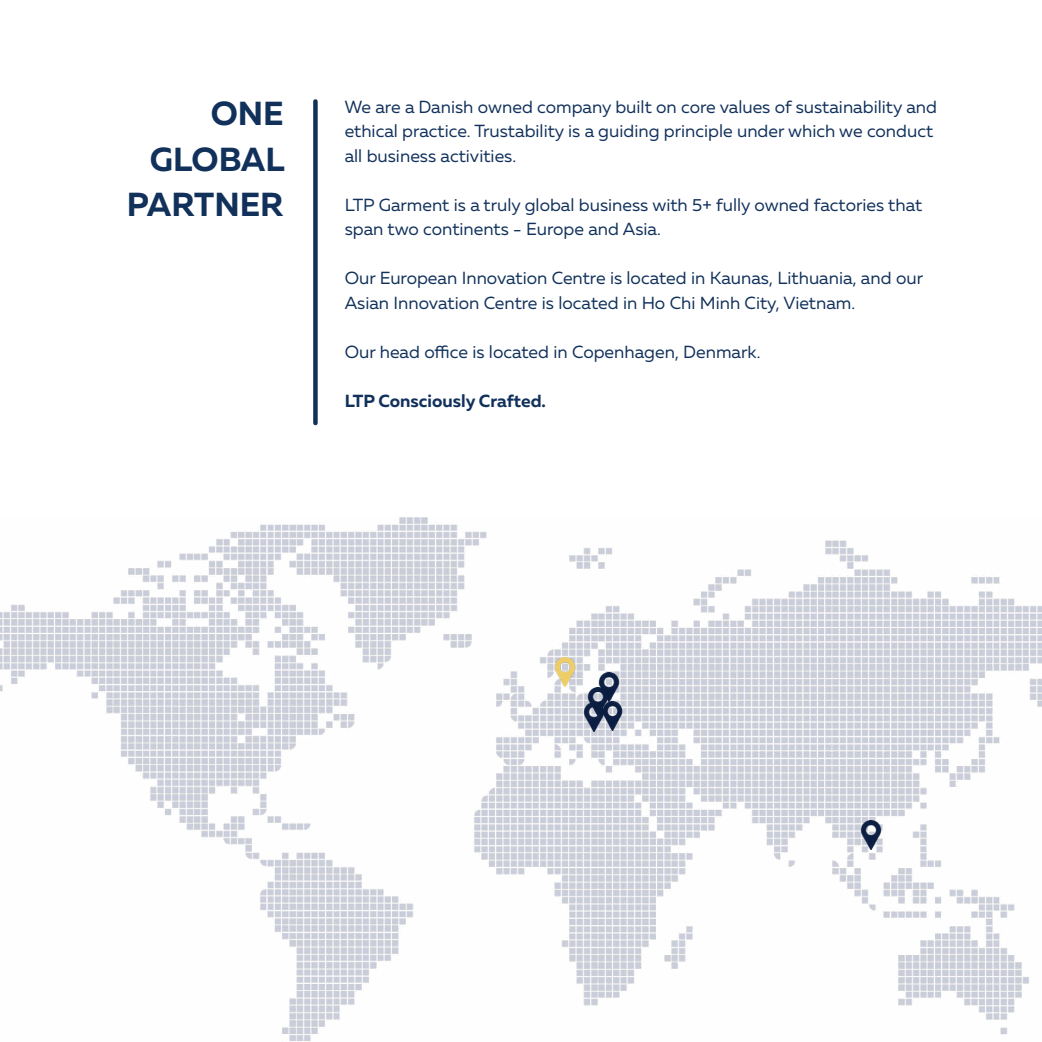
<style>
.page{position:relative;width:1042px;height:1042px;background:#fff}
.page>*{position:absolute;margin:0;border:0;box-sizing:border-box;transform-origin:0 0}
.t1{font:700 33.25px/45.5px "Muller";color:#11315b;text-align:right}
.t2{font:17.5px/24.5px "Muller";color:#11315b}
.t3{font:700 17.5px "Muller";color:#11315b}
</style>
<div class="page">
<img style="left:0;top:517px;width:1042px;height:524px">
<img style="left:594px;top:672px;width:29px;height:29px">
<img style="left:608px;top:701px;width:19px;height:29px">
<img style="left:583px;top:687px;width:29px;height:29px">
<img style="left:579px;top:703px;width:29px;height:29px">
<img style="left:550px;top:658px;width:29px;height:28px">
<img style="left:856px;top:820px;width:29px;height:29px">
<div style="left:313px;top:101px;width:5px;height:322px;background:#11315b"></div>
<h1 class="t1" style="left:127px;top:91px;width:159px">ONE<br>GLOBAL<br>PARTNER</h1>
<p class="t2" style="left:345px;top:94px;width:594px">We are a Danish owned company built on core values of sustainability and ethical practice. Trustability is a guiding principle under which we conduct all business activities.</p>
<p class="t2" style="left:345px;top:192px;width:579px">LTP Garment is a truly global business with 5+ fully owned factories that span two continents - Europe and Asia.</p>
<p class="t2" style="left:345px;top:266px;width:580px">Our European Innovation Centre is located in Kaunas, Lithuania, and our<br>Asian Innovation Centre is located in Ho Chi Minh City, Vietnam.</p>
<p class="t2" style="left:345px;top:339px;width:417px">Our head office is located in Copenhagen, Denmark.</p>
<p class="t3" style="left:345px;top:390px;width:203px">LTP Consciously Crafted.</p>
</div>
